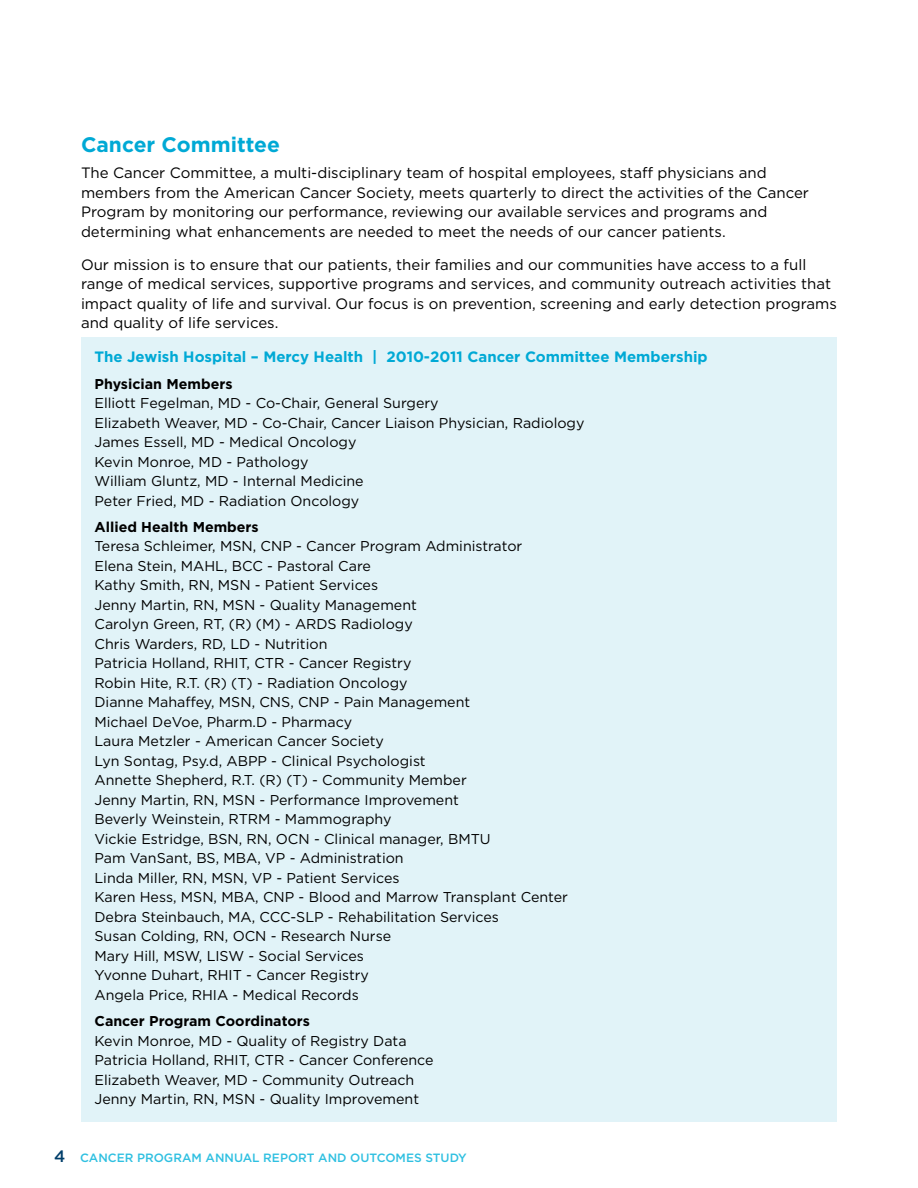
<style>
.page{position:relative;width:918px;height:1188px;background:#fff}
.page>*{position:absolute;margin:0;border:0;box-sizing:border-box;transform-origin:0 0}
.t1{font:700 21px "Gotham";color:#00a9d5}
.t2{font:15px/19.5px "Gotham";color:#000}
.t3{font:700 15px "Gotham";color:#00a9d5}
.t4{font:14.25px/19.5px "Gotham";color:#000}
.t5{font:700 14.25px "Gotham";color:#000}
.t6{font:500 12px "Gotham";color:#2fc0e1}
.s1{font-size:16.5px;color:#003e6a}
</style>
<div class="page">
<div style="left:81px;top:337px;width:756px;height:784px;background:#e1f3f8"></div>
<h1 class="t1" style="left:81px;top:130px;width:200px">Cancer Committee</h1>
<p class="t2" style="left:81px;top:163px;width:729px">The Cancer Committee, a multi-disciplinary team of hospital employees, staff physicians and members from the American Cancer Society, meets quarterly to direct the activities of the Cancer Program by monitoring our performance, reviewing our available services and programs and determining what enhancements are needed to meet the needs of our cancer patients.</p>
<p class="t2" style="left:81px;top:254px;width:757px">Our mission is to ensure that our patients, their families and our communities have access to a full range of medical services, supportive programs and services, and community outreach activities that impact quality of life and survival. Our focus is on prevention, screening and early detection programs and quality of life services.</p>
<p class="t3" style="left:94px;top:347px;width:615px">The Jewish Hospital – Mercy Health | 2010-2011 Cancer Committee Membership</p>
<p class="t5" style="left:94px;top:374px;width:140px">Physician Members</p>
<p class="t4" style="left:94px;top:393px;width:492px">Elliott Fegelman, MD - Co-Chair, General Surgery<br>Elizabeth Weaver, MD - Co-Chair, Cancer Liaison Physician, Radiology James Essell, MD - Medical Oncology<br>Kevin Monroe, MD - Pathology<br>William Gluntz, MD - Internal Medicine<br>Peter Fried, MD - Radiation Oncology</p>
<p class="t5" style="left:94px;top:517px;width:166px">Allied Health Members</p>
<p class="t4" style="left:94px;top:536px;width:475px">Teresa Schleimer, MSN, CNP - Cancer Program Administrator<br>Elena Stein, MAHL, BCC - Pastoral Care<br>Kathy Smith, RN, MSN - Patient Services<br>Jenny Martin, RN, MSN - Quality Management<br>Carolyn Green, RT, (R) (M) - ARDS Radiology<br>Chris Warders, RD, LD - Nutrition<br>Patricia Holland, RHIT, CTR - Cancer Registry<br>Robin Hite, R.T. (R) (T) - Radiation Oncology<br>Dianne Mahaffey, MSN, CNS, CNP - Pain Management<br>Michael DeVoe, Pharm.D - Pharmacy<br>Laura Metzler - American Cancer Society<br>Lyn Sontag, Psy.d, ABPP - Clinical Psychologist<br>Annette Shepherd, R.T. (R) (T) - Community Member<br>Jenny Martin, RN, MSN - Performance Improvement<br>Beverly Weinstein, RTRM - Mammography<br>Vickie Estridge, BSN, RN, OCN - Clinical manager, BMTU<br>Pam VanSant, BS, MBA, VP - Administration<br>Linda Miller, RN, MSN, VP - Patient Services<br>Karen Hess, MSN, MBA, CNP - Blood and Marrow Transplant Center Debra Steinbauch, MA, CCC-SLP - Rehabilitation Services<br>Susan Colding, RN, OCN - Research Nurse<br>Mary Hill, MSW, LISW - Social Services<br>Yvonne Duhart, RHIT - Cancer Registry<br>Angela Price, RHIA - Medical Records</p>
<p class="t5" style="left:94px;top:1012px;width:217px">Cancer Program Coordinators</p>
<p class="t4" style="left:94px;top:1030px;width:341px">Kevin Monroe, MD - Quality of Registry Data Patricia Holland, RHIT, CTR - Cancer Conference Elizabeth Weaver, MD - Community Outreach Jenny Martin, RN, MSN - Quality Improvement</p>
<p class="t6" style="left:54px;top:1150px;width:414px"><span class="s1">4</span> CANCER PROGRAM ANNUAL REPORT AND OUTCOMES STUDY</p>
</div>
